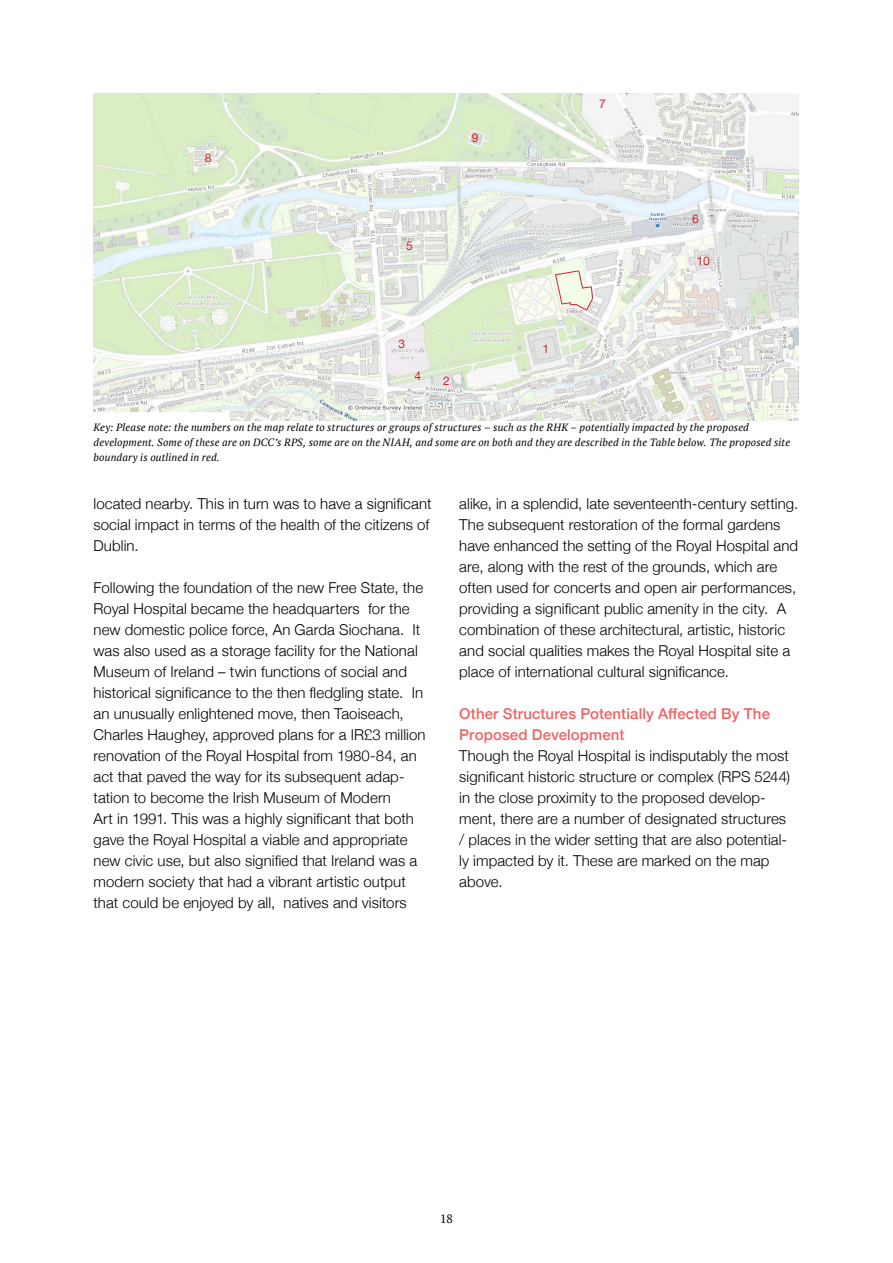
<style>
.page{position:relative;width:893px;height:1263px;background:#fff}
.page>*{position:absolute;margin:0;border:0;box-sizing:border-box;transform-origin:0 0}
.t1{font:300 15px/21px "Helvetica Neue";letter-spacing:.005em;color:#000}
.t2{font:500 15px/21px "Helvetica Neue";letter-spacing:.01em;color:#f16263}
.t3{font:12px "Helvetica Neue";color:#d2232a}
.t4{font:12px "PT Serif";color:#000}
.t5{font:italic 10.5px/15px "PT Serif";letter-spacing:.015em;color:#000}
</style>
<div class="page">
<img style="left:94px;top:94px;width:704px;height:326px">
<svg style="left:554px;top:270px;width:40px;height:41px;background:#eee6d9"></svg>
<p class="t3" style="left:205px;top:149px;width:8px">8</p>
<p class="t3" style="left:472px;top:129px;width:8px">9</p>
<p class="t3" style="left:406px;top:237px;width:8px">5</p>
<p class="t3" style="left:399px;top:335px;width:8px">3</p>
<p class="t3" style="left:415px;top:367px;width:8px">4</p>
<p class="t3" style="left:443px;top:372px;width:8px">2</p>
<p class="t3" style="left:599px;top:95px;width:8px">7</p>
<p class="t3" style="left:543px;top:340px;width:8px">1</p>
<p class="t3" style="left:692px;top:210px;width:8px">6</p>
<p class="t3" style="left:697px;top:252px;width:14px">10</p>
<p class="t5" style="left:94px;top:420px;width:698px">Key: Please note: the numbers on the map relate to structures or groups of structures – such as the RHK – potentially impacted by the proposed development. Some of these are on DCC’s RPS, some are on the NIAH, and some are on both and they are described in the Table below. The proposed site boundary is outlined in red.</p>
<p class="t1" style="left:94px;top:492px;width:340px">located nearby. This in turn was to have a significant social impact in terms of the health of the citizens of<br>Dublin.</p>
<p class="t1" style="left:94px;top:576px;width:334px">Following the foundation of the new Free State, the Royal Hospital became the headquarters for the new domestic police force, An Garda Siochana. It was also used as a storage facility for the National Museum of Ireland – twin functions of social and historical significance to the then fledgling state. In an unusually enlightened move, then Taoiseach, Charles Haughey, approved plans for a IR£3 million renovation of the Royal Hospital from 1980-84, an act that paved the way for its subsequent adap&shy;tation to become the Irish Museum of Modern<br>Art in 1991. This was a highly significant that both gave the Royal Hospital a viable and appropriate new civic use, but also signified that Ireland was a modern society that had a vibrant artistic output that could be enjoyed by all, natives and visitors</p>
<p class="t1" style="left:459px;top:492px;width:340px">alike, in a splendid, late seventeenth-century setting.<br>The subsequent restoration of the formal gardens have enhanced the setting of the Royal Hospital and are, along with the rest of the grounds, which are often used for concerts and open air performances, providing a significant public amenity in the city. A combination of these architectural, artistic, historic and social qualities makes the Royal Hospital site a place of international cultural significance.</p>
<p class="t2" style="left:459px;top:702px;width:312px">Other Structures Potentially Affected By The<br>Proposed Development</p>
<p class="t1" style="left:459px;top:744px;width:332px">Though the Royal Hospital is indisputably the most significant historic structure or complex (RPS 5244) in the close proximity to the proposed develop&shy;ment, there are a number of designated structures / places in the wider setting that are also potential&shy;ly impacted by it. These are marked on the map above.</p>
<p class="t4" style="left:440px;top:1211px;width:14px">18</p>
</div>
